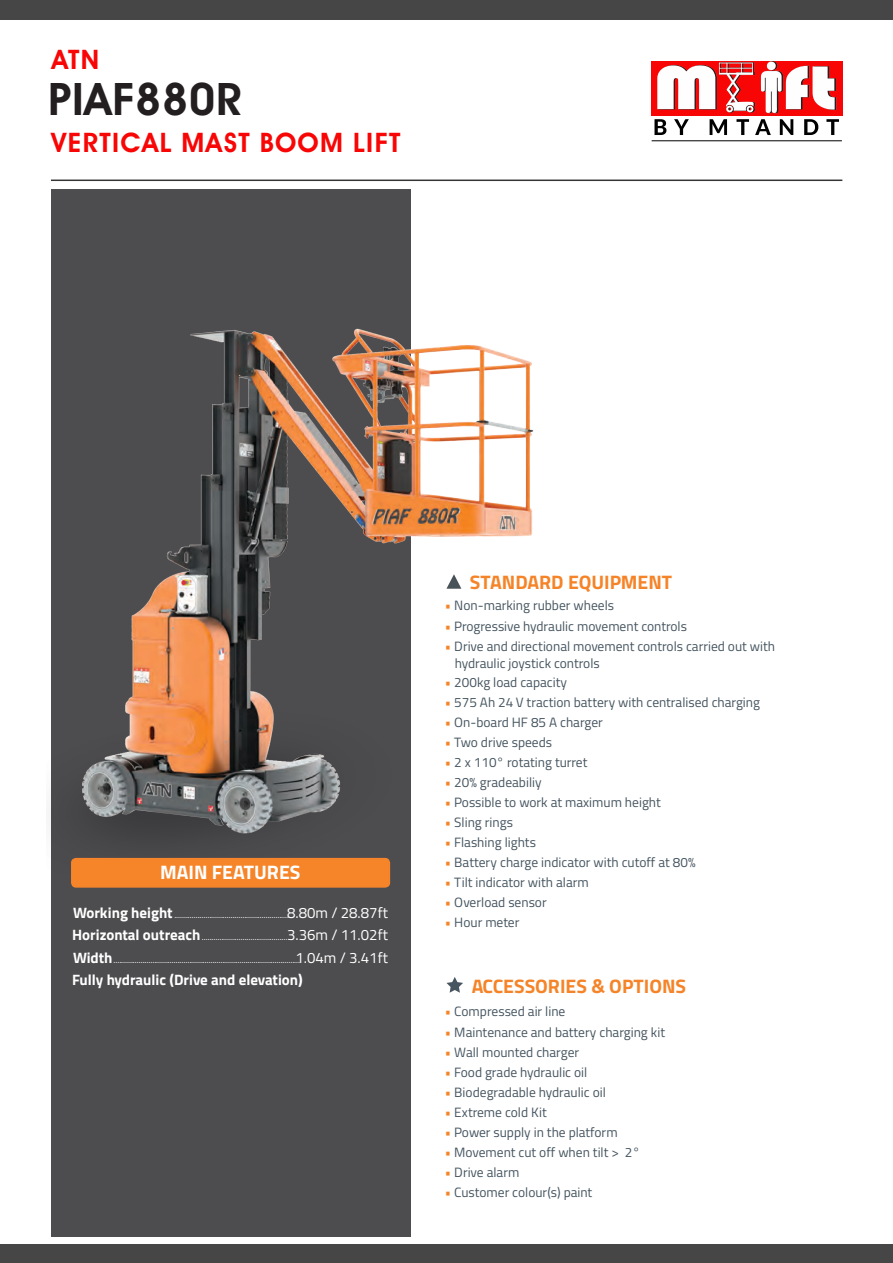
<style>
.page{position:relative;width:893px;height:1263px;background:#fff}
.page>*{position:absolute;margin:0;border:0;box-sizing:border-box;transform-origin:0 0}
.t1{font:600 45px "Avant Garde IT Cby BT";letter-spacing:.02em;color:#231f20}
.t2{font:600 27px "Avant Garde IT Cby BT";letter-spacing:.05em;color:#f70605}
.t3{font:700 19.5px "Titillium Web";color:#f58429}
.t4{font:700 19.5px "Titillium Web";color:#fff}
.t5{font:700 15px "Titillium Web";color:#fff}
.t6{font:13.5px/17.1px "Titillium Web";color:#465560}
.t7{font:9px "Titillium Web";color:#fff}
.s1{font-weight:700;font-size:15px}
.s2{font-size:15px}
.s3{color:#f58429}
</style>
<div class="page">
<div style="left:51px;top:189px;width:359px;height:1047px;background:#4d4d4f"></div>
<hr style="left:51px;top:180px;width:791px;height:1px;background:#373435">
<div style="left:0;top:0;width:893px;height:19px;background:#464646"></div>
<div style="left:651px;top:61px;width:191px;height:54px;background:#f70605"></div>
<svg style="left:654px;top:62px;width:185px;height:73px"></svg>
<hr style="left:652px;top:140px;width:190px;height:1px;background:#000">
<div style="left:0;top:1244px;width:893px;height:19px;background:#464646"></div>
<img style="left:76px;top:842px;width:335px;height:65px">
<div style="left:71px;top:858px;width:319px;height:30px;background:#f68529;border:2px solid #f5842b;border-radius:4px"></div>
<svg style="left:446px;top:977px;width:17px;height:16px"></svg>
<img style="left:82px;top:307px;width:452px;height:535px">
<h2 class="t2" style="left:52px;top:49px;width:49px">ATN</h2>
<h1 class="t1" style="left:48px;top:83px;width:195px">PIAF880R</h1>
<h2 class="t2" style="left:51px;top:133px;width:351px">VERTICAL MAST BOOM LIFT</h2>
<h3 class="t4" style="left:160px;top:857px;width:142px">MAIN FEATURES</h3>
<p class="t7" style="left:73px;top:908px;width:316px"><span class="s1">Working height</span> ...........................................................<span class="s2">8.80m / 28.87ft</span></p>
<p class="t7" style="left:72px;top:930px;width:317px"><span class="s1">Horizontal outreach</span> ............................................<span class="s2">3.36m / 11.02ft</span></p>
<p class="t7" style="left:73px;top:952px;width:316px"><span class="s1">Width</span> ................................................................................................<span class="s2">1.04m / 3.41ft</span></p>
<p class="t5" style="left:72px;top:968px;width:232px">Fully hydraulic (Drive and elevation)</p>
<h3 class="t3" style="left:470px;top:567px;width:204px">STANDARD EQUIPMENT</h3>
<p class="t6" style="left:445px;top:597px;width:171px"><span class="s3">•</span> Non-marking rubber wheels</p>
<p class="t6" style="left:445px;top:617px;width:244px"><span class="s3">•</span> Progressive hydraulic movement controls</p>
<p class="t6" style="left:455px;top:637px;width:322px;text-indent:-10px"><span class="s3">•</span> Drive and directional movement controls carried out with hydraulic joystick controls</p>
<p class="t6" style="left:445px;top:673px;width:124px"><span class="s3">•</span> 200kg load capacity</p>
<p class="t6" style="left:445px;top:693px;width:316px"><span class="s3">•</span> 575 Ah 24 V traction battery with centralised charging</p>
<p class="t6" style="left:445px;top:713px;width:159px"><span class="s3">•</span> On-board HF 85 A charger</p>
<p class="t6" style="left:445px;top:733px;width:109px"><span class="s3">•</span> Two drive speeds</p>
<p class="t6" style="left:445px;top:753px;width:144px"><span class="s3">•</span> 2 x 110° rotating turret</p>
<p class="t6" style="left:445px;top:773px;width:98px"><span class="s3">•</span> 20% gradeabiliy</p>
<p class="t6" style="left:445px;top:793px;width:217px"><span class="s3">•</span> Possible to work at maximum height</p>
<p class="t6" style="left:445px;top:813px;width:69px"><span class="s3">•</span> Sling rings</p>
<p class="t6" style="left:445px;top:833px;width:92px"><span class="s3">•</span> Flashing lights</p>
<p class="t6" style="left:445px;top:853px;width:252px"><span class="s3">•</span> Battery charge indicator with cutoff at 80%</p>
<p class="t6" style="left:445px;top:873px;width:145px"><span class="s3">•</span> Tilt indicator with alarm</p>
<p class="t6" style="left:445px;top:893px;width:103px"><span class="s3">•</span> Overload sensor</p>
<p class="t6" style="left:445px;top:913px;width:76px"><span class="s3">•</span> Hour meter</p>
<h3 class="t3" style="left:472px;top:970px;width:216px">ACCESSORIES &amp; OPTIONS</h3>
<p class="t6" style="left:445px;top:1003px;width:122px"><span class="s3">•</span> Compressed air line</p>
<p class="t6" style="left:445px;top:1023px;width:222px"><span class="s3">•</span> Maintenance and battery charging kit</p>
<p class="t6" style="left:445px;top:1043px;width:136px"><span class="s3">•</span> Wall mounted charger</p>
<p class="t6" style="left:445px;top:1063px;width:144px"><span class="s3">•</span> Food grade hydraulic oil</p>
<p class="t6" style="left:445px;top:1083px;width:162px"><span class="s3">•</span> Biodegradable hydraulic oil</p>
<p class="t6" style="left:445px;top:1103px;width:103px"><span class="s3">•</span> Extreme cold Kit</p>
<p class="t6" style="left:445px;top:1123px;width:174px"><span class="s3">•</span> Power supply in the platform</p>
<p class="t6" style="left:445px;top:1143px;width:197px"><span class="s3">•</span> Movement cut off when tilt &gt; 2°</p>
<p class="t6" style="left:445px;top:1163px;width:76px"><span class="s3">•</span> Drive alarm</p>
<p class="t6" style="left:445px;top:1183px;width:149px"><span class="s3">•</span> Customer colour(s) paint</p>
</div>
